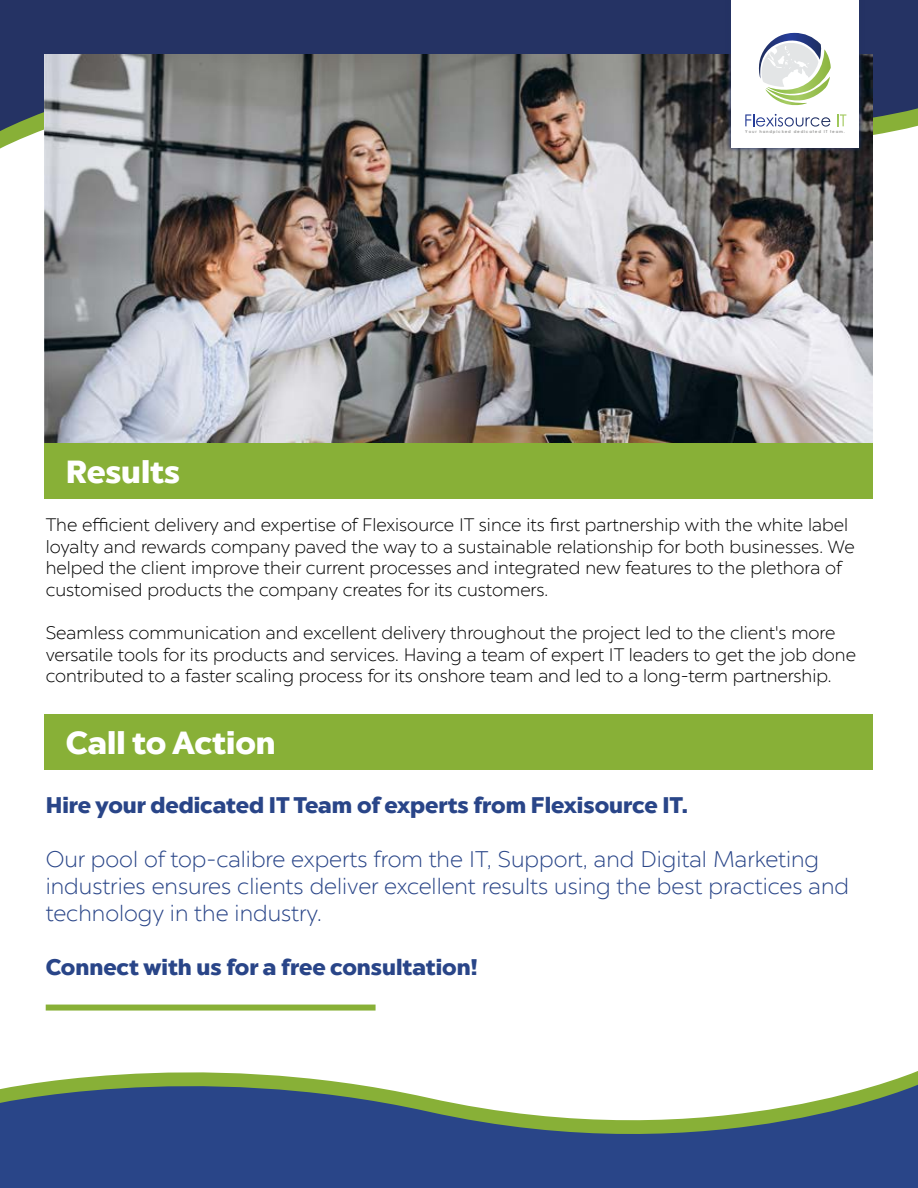
<style>
.page{position:relative;width:918px;height:1188px;background:#fff}
.page>*{position:absolute;margin:0;border:0;box-sizing:border-box;transform-origin:0 0}
.t1{font:900 31.8px "Chronica Pro";color:#fff}
.t2{font:300 22.5px/27px "Chronica Pro";color:#294588}
.t3{font:900 22.5px "Chronica Pro";color:#294588}
.t4{font:300 18px/21.6px "Chronica Pro";color:#000}
.t5{font:700 4.05px "Century Gothic";letter-spacing:.2em;color:#a0a09f}
</style>
<div class="page">
<svg style="left:0;top:1071px;width:918px;height:117px;fill:#294588"></svg>
<div style="left:0;top:0;width:918px;height:149px;background:#253364"></div>
<img style="left:44px;top:54px;width:829px;height:389px">
<img style="left:677px;top:0;width:237px;height:202px">
<div style="left:731px;top:0;width:128px;height:148px;background:#fff"></div>
<svg style="left:758px;top:33px;width:73px;height:73px"></svg>
<svg style="left:745px;top:114px;width:85px;height:13px"></svg>
<svg style="left:837px;top:114px;width:9px;height:12px"></svg>
<div style="left:44px;top:443px;width:829px;height:55px;background:#88b037"></div>
<div style="left:44px;top:714px;width:829px;height:56px;background:#88b037"></div>
<div style="left:46px;top:1005px;width:330px;height:6px;background:#88b037"></div>
<h1 class="t1" style="left:66px;top:451px;width:116px">Results</h1>
<p class="t5" style="left:745px;top:129px;width:101px">Your handpicked dedicated IT team.</p>
<p class="t4" style="left:46px;top:514px;width:810px">The efficient delivery and expertise of Flexisource IT since its first partnership with the white label loyalty and rewards company paved the way to a sustainable relationship for both businesses. We helped the client improve their current processes and integrated new features to the plethora of customised products the company creates for its customers.</p>
<p class="t4" style="left:46px;top:622px;width:812px">Seamless communication and excellent delivery throughout the project led to the client's more versatile tools for its products and services. Having a team of expert IT leaders to get the job done contributed to a faster scaling process for its onshore team and led to a long-term partnership.</p>
<h1 class="t1" style="left:66px;top:723px;width:211px">Call to Action</h1>
<p class="t3" style="left:46px;top:791px;width:644px">Hire your dedicated IT Team of experts from Flexisource IT.</p>
<p class="t2" style="left:46px;top:846px;width:805px">Our pool of top-calibre experts from the IT, Support, and Digital Marketing industries ensures clients deliver excellent results using the best practices and technology in the industry.</p>
<p class="t3" style="left:46px;top:953px;width:433px">Connect with us for a free consultation!</p>
</div>
